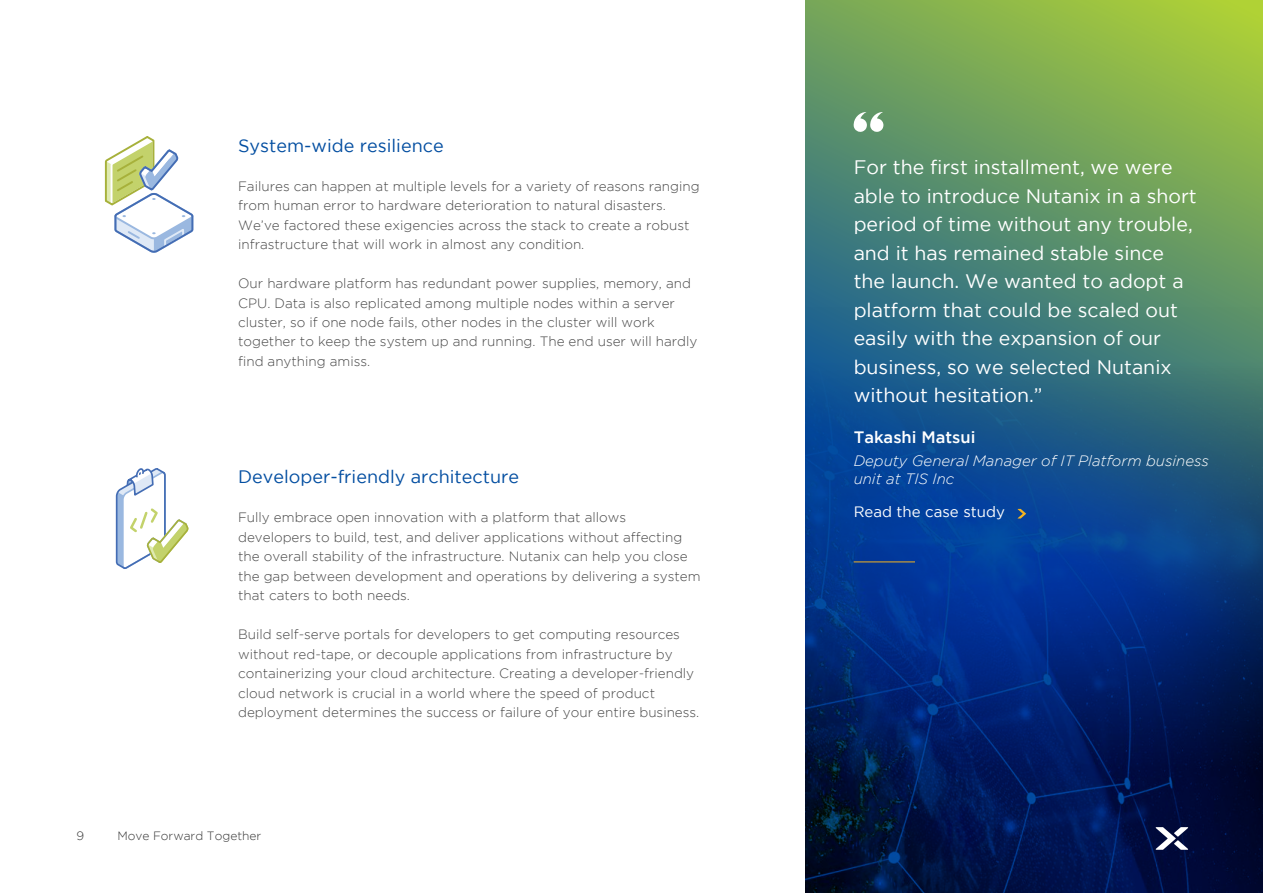
<style>
.page{position:relative;width:1263px;height:893px;background:#fff}
.page>*{position:absolute;margin:0;border:0;box-sizing:border-box;transform-origin:0 0}
.t1{font:19.5px/28.5px "Gotham";color:#fff}
.t2{font:18px "Gotham";color:#034ea1}
.t3{font:500 16.5px "Gotham";color:#fff}
.t4{font:italic 300 15px/18px "Gotham";color:#fff}
.t5{font:15px "Gotham";color:#fff}
.t6{font:300 13.5px/19.5px "Gotham";color:#474747}
.t7{font:300 12px "Gotham";color:#333}
</style>
<div class="page">
<svg style="left:806px;top:0;width:457px;height:308px;background:#6c9e5f"></svg>
<div style="left:806px;top:308px;width:457px;height:585px;background:linear-gradient(to right,#1a5f92,#588e6b)"></div>
<img style="left:806px;top:369px;width:457px;height:524px">
<svg style="left:853px;top:112px;width:30px;height:21px"></svg>
<hr style="left:854px;top:561px;width:61px;height:1px;background:#f4b320">
<svg style="left:1156px;top:827px;width:32px;height:23px"></svg>
<svg style="left:1018px;top:509px;width:8px;height:9px"></svg>
<svg style="left:115px;top:468px;width:74px;height:101px"></svg>
<svg style="left:104px;top:136px;width:90px;height:117px"></svg>
<h2 class="t2" style="left:238px;top:135px;width:207px">System-wide resilience</h2>
<p class="t6" style="left:238px;top:176px;width:463px">Failures can happen at multiple levels for a variety of reasons ranging from human error to hardware deterioration to natural disasters.<br>We’ve factored these exigencies across the stack to create a robust infrastructure that will work in almost any condition.</p>
<p class="t6" style="left:238px;top:273px;width:461px">Our hardware platform has redundant power supplies, memory, and CPU. Data is also replicated among multiple nodes within a server cluster, so if one node fails, other nodes in the cluster will work together to keep the system up and running. The end user will hardly find anything amiss.</p>
<h2 class="t2" style="left:238px;top:467px;width:282px">Developer-friendly architecture</h2>
<p class="t6" style="left:238px;top:507px;width:464px">Fully embrace open innovation with a platform that allows developers to build, test, and deliver applications without affecting the overall stability of the infrastructure. Nutanix can help you close the gap between development and operations by delivering a system that caters to both needs.</p>
<p class="t6" style="left:238px;top:624px;width:463px">Build self-serve portals for developers to get computing resources without red-tape, or decouple applications from infrastructure by containerizing your cloud architecture. Creating a developer-friendly cloud network is crucial in a world where the speed of product deployment determines the success or failure of your entire business.</p>
<p class="t7" style="left:77px;top:830px;width:9px">9</p>
<p class="t7" style="left:117px;top:830px;width:145px">Move Forward Together</p>
<p class="t1" style="left:854px;top:153px;width:345px">For the first installment, we were able to introduce Nutanix in a short period of time without any trouble, and it has remained stable since the launch. We wanted to adopt a platform that could be scaled out easily with the expansion of our business, so we selected Nutanix without hesitation.”</p>
<p class="t3" style="left:854px;top:428px;width:123px">Takashi Matsui</p>
<p class="t4" style="left:854px;top:451px;width:357px">Deputy General Manager of IT Platform business unit at TIS Inc</p>
<p class="t5" style="left:854px;top:503px;width:153px">Read the case study</p>
</div>
